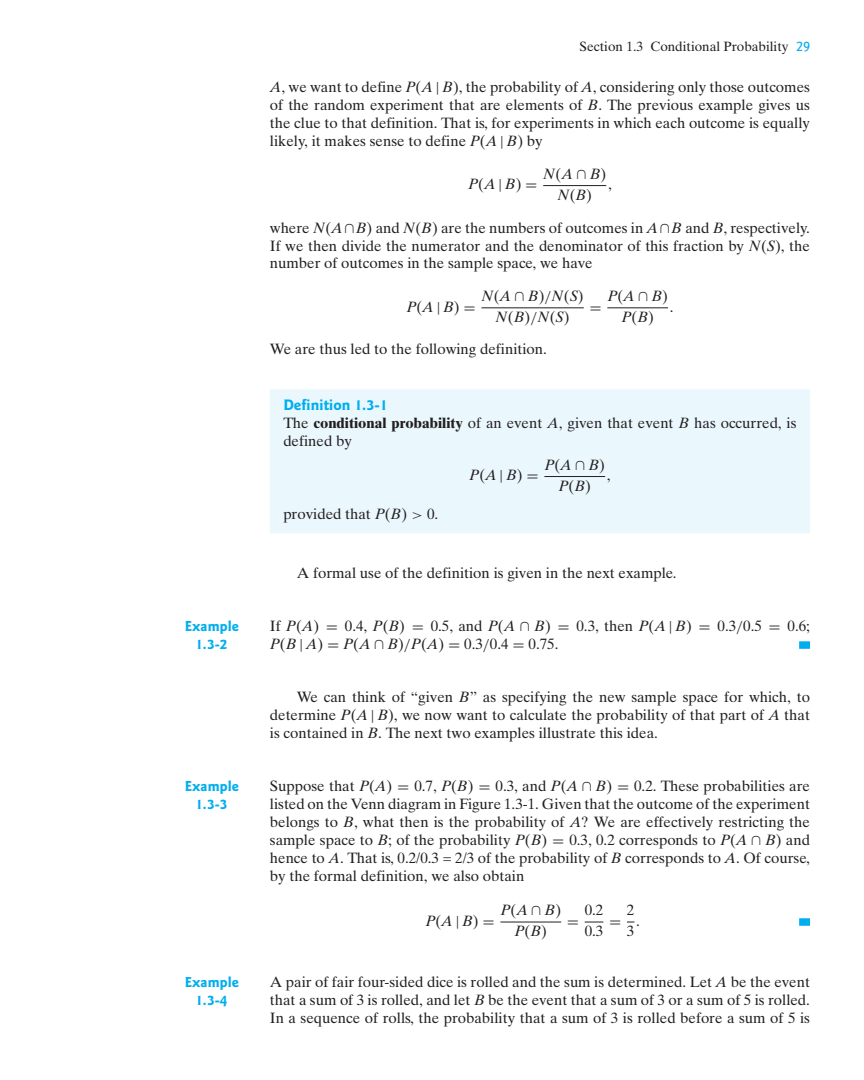
<style>
.page{position:relative;width:864px;height:1080px;background:#fff}
.page>*{position:absolute;margin:0;border:0;box-sizing:border-box;transform-origin:0 0}
.t1{font:700 15.75px "Goudy Sans";color:#00aeef}
.t2{font:15px/18px "Times Ten";color:#231f20;text-align:justify}
.t3{font:italic 15px/21px "Times Ten";color:#231f20;text-align:center}
.t4{font:700 15px/18px "Goudy Sans";color:#00aeef;text-align:center}
.t5{font:15px "MTSYN";color:#231f20}
.t6{font:13.5px "Times Ten";color:#231f20}
.s1{font-family:"Goudy Sans";font-weight:500;font-size:15px;color:#00aeef}
.s2{font-style:italic}
.s3{font-family:"MTSYN"}
.s4{font-style:normal}
.s5{font-family:"MTSYN";font-style:normal}
.s6{font-family:"RMTMI";font-style:normal}
.s7{font-weight:700}
.s8{font-family:"RMTMI"}
</style>
<div class="page">
<hr style="left:543px;top:185px;width:63px;height:1px;background:#231f20">
<hr style="left:481px;top:307px;width:103px;height:1px;background:#231f20">
<hr style="left:607px;top:307px;width:61px;height:1px;background:#231f20">
<div style="left:270px;top:389px;width:540px;height:144px;background:#eaf7fd"></div>
<hr style="left:544px;top:476px;width:61px;height:1px;background:#231f20">
<div style="left:799px;top:641px;width:11px;height:8px;background:#00aeef"></div>
<hr style="left:500px;top:922px;width:61px;height:1px;background:#231f20">
<svg style="left:585px;top:922px;width:18px;height:1px"></svg>
<div style="left:799px;top:918px;width:11px;height:8px;background:#00aeef"></div>
<p class="t6" style="left:580px;top:39px;width:232px">Section 1.3 Conditional Probability <span class="s1">29</span></p>
<p class="t2" style="left:270px;top:78px;width:542px"><span class="s2">A</span>, we want to define <span class="s2">P</span>(<span class="s2">A</span> <span class="s3">|</span> <span class="s2">B</span>), the probability of <span class="s2">A</span>, considering only those outcomes of the random experiment that are elements of <span class="s2">B</span>. The previous example gives us the clue to that definition. That is, for experiments in which each outcome is equally likely, it makes sense to define <span class="s2">P</span>(<span class="s2">A</span> <span class="s3">|</span> <span class="s2">B</span>) by</p>
<p class="t3" style="left:468px;top:174px;width:71px">P<span class="s4">(</span>A<span class="s5">|</span>B<span class="s4">)</span> <span class="s5">=</span></p>
<p class="t3" style="left:543px;top:163px;width:65px">N<span class="s4">(</span>A <span class="s5">∩</span> B<span class="s4">)<br></span>N<span class="s4">(</span>B<span class="s4">)</span></p>
<p class="t2" style="left:608px;top:175px;width:5px">,</p>
<p class="t2" style="left:270px;top:218px;width:542px">where <span class="s2">N</span>(<span class="s2">A</span><span class="s3">∩</span><span class="s2">B</span>) and <span class="s2">N</span>(<span class="s2">B</span>) are the numbers of outcomes in <span class="s2">A</span><span class="s3">∩</span><span class="s2">B</span> and <span class="s2">B</span>, respectively.<br>If we then divide the numerator and the denominator of this fraction by <span class="s2">N</span>(<span class="s2">S</span>), the number of outcomes in the sample space, we have</p>
<p class="t3" style="left:406px;top:296px;width:71px">P<span class="s4">(</span>A<span class="s5">|</span>B<span class="s4">)</span> <span class="s5">=</span></p>
<p class="t3" style="left:481px;top:285px;width:104px">N<span class="s4">(</span>A <span class="s5">∩</span> B<span class="s4">)</span><span class="s6">/</span>N<span class="s4">(</span>S<span class="s4">)<br></span>N<span class="s4">(</span>B<span class="s4">)</span><span class="s6">/</span>N<span class="s4">(</span>S<span class="s4">)</span></p>
<p class="t3" style="left:607px;top:285px;width:62px">P<span class="s4">(</span>A <span class="s5">∩</span> B<span class="s4">)<br></span>P<span class="s4">(</span>B<span class="s4">)</span></p>
<p class="t5" style="left:590px;top:298px;width:13px">=</p>
<p class="t2" style="left:670px;top:297px;width:5px">.</p>
<p class="t2" style="left:270px;top:340px;width:279px">We are thus led to the following definition.</p>
<p class="t1" style="left:283px;top:399px;width:106px">Definition 1.3-1</p>
<p class="t2" style="left:283px;top:414px;width:515px">The <span class="s7">conditional probability</span> of an event <span class="s2">A</span>, given that event <span class="s2">B</span> has occurred, is defined by</p>
<p class="t3" style="left:469px;top:464px;width:71px">P<span class="s4">(</span>A<span class="s5">|</span>B<span class="s4">)</span> <span class="s5">=</span></p>
<p class="t3" style="left:544px;top:454px;width:62px">P<span class="s4">(</span>A <span class="s5">∩</span> B<span class="s4">)<br></span>P<span class="s4">(</span>B<span class="s4">)</span></p>
<p class="t2" style="left:607px;top:466px;width:5px">,</p>
<p class="t2" style="left:283px;top:505px;width:156px">provided that <span class="s2">P</span>(<span class="s2">B</span>) <span class="s8">&gt;</span> 0.</p>
<p class="t2" style="left:297px;top:563px;width:381px">A formal use of the definition is given in the next example.</p>
<p class="t4" style="left:185px;top:618px;width:56px">Example<br>1.3-2</p>
<p class="t2" style="left:270px;top:617px;width:542px">If <span class="s2">P</span>(<span class="s2">A</span>) <span class="s3">=</span> 0.4, <span class="s2">P</span>(<span class="s2">B</span>) <span class="s3">=</span> 0.5, and <span class="s2">P</span>(<span class="s2">A</span> <span class="s3">∩</span> <span class="s2">B</span>) <span class="s3">=</span> 0.3, then <span class="s2">P</span>(<span class="s2">A</span> <span class="s3">|</span> <span class="s2">B</span>) <span class="s3">=</span> 0.3<span class="s8">/</span>0.5 <span class="s3">=</span> 0.6;<br><span class="s2">P</span>(<span class="s2">B</span> <span class="s3">|</span> <span class="s2">A</span>) <span class="s3">=</span> <span class="s2">P</span>(<span class="s2">A</span> <span class="s3">∩</span> <span class="s2">B</span>)<span class="s8">/</span><span class="s2">P</span>(<span class="s2">A</span>) <span class="s3">=</span> 0.3<span class="s8">/</span>0.4 <span class="s3">=</span> 0.75.</p>
<p class="t2" style="left:270px;top:688px;width:542px;text-indent:27px">We can think of “given <span class="s2">B</span>” as specifying the new sample space for which, to determine <span class="s2">P</span>(<span class="s2">A</span> <span class="s3">|</span> <span class="s2">B</span>), we now want to calculate the probability of that part of <span class="s2">A</span> that is contained in <span class="s2">B</span>. The next two examples illustrate this idea.</p>
<p class="t4" style="left:185px;top:778px;width:56px">Example<br>1.3-3</p>
<p class="t2" style="left:270px;top:777px;width:542px">Suppose that <span class="s2">P</span>(<span class="s2">A</span>) <span class="s3">=</span> 0.7, <span class="s2">P</span>(<span class="s2">B</span>) <span class="s3">=</span> 0.3, and <span class="s2">P</span>(<span class="s2">A</span> <span class="s3">∩</span> <span class="s2">B</span>) <span class="s3">=</span> 0.2. These probabilities are listed on the Venn diagram in Figure 1.3-1. Given that the outcome of the experiment belongs to <span class="s2">B</span>, what then is the probability of <span class="s2">A</span>? We are effectively restricting the sample space to <span class="s2">B</span>; of the probability <span class="s2">P</span>(<span class="s2">B</span>) <span class="s3">=</span> 0.3, 0.2 corresponds to <span class="s2">P</span>(<span class="s2">A</span> <span class="s3">∩</span> <span class="s2">B</span>) and hence to <span class="s2">A</span>. That is, 0.2/0.3 = 2/3 of the probability of <span class="s2">B</span> corresponds to <span class="s2">A</span>. Of course, by the formal definition, we also obtain</p>
<p class="t3" style="left:425px;top:910px;width:71px">P<span class="s4">(</span>A<span class="s5">|</span>B<span class="s4">)</span> <span class="s5">=</span></p>
<p class="t3" style="left:500px;top:900px;width:62px">P<span class="s4">(</span>A <span class="s5">∩</span> B<span class="s4">)<br></span>P<span class="s4">(</span>B<span class="s4">)</span></p>
<p class="t2" style="left:585px;top:900px;width:20px;line-height:21px">0.2<br>0.3</p>
<p class="t2" style="left:627px;top:900px;width:9px;line-height:21px">2<br>3</p>
<p class="t5" style="left:567px;top:912px;width:13px">=</p>
<p class="t5" style="left:609px;top:912px;width:13px">=</p>
<p class="t2" style="left:636px;top:912px;width:5px">.</p>
<p class="t4" style="left:185px;top:974px;width:56px">Example<br>1.3-4</p>
<p class="t2" style="left:270px;top:973px;width:542px">A pair of fair four-sided dice is rolled and the sum is determined. Let <span class="s2">A</span> be the event that a sum of 3 is rolled, and let <span class="s2">B</span> be the event that a sum of 3 or a sum of 5 is rolled.<br>In a sequence of rolls, the probability that a sum of 3 is rolled before a sum of 5 is</p>
</div>
